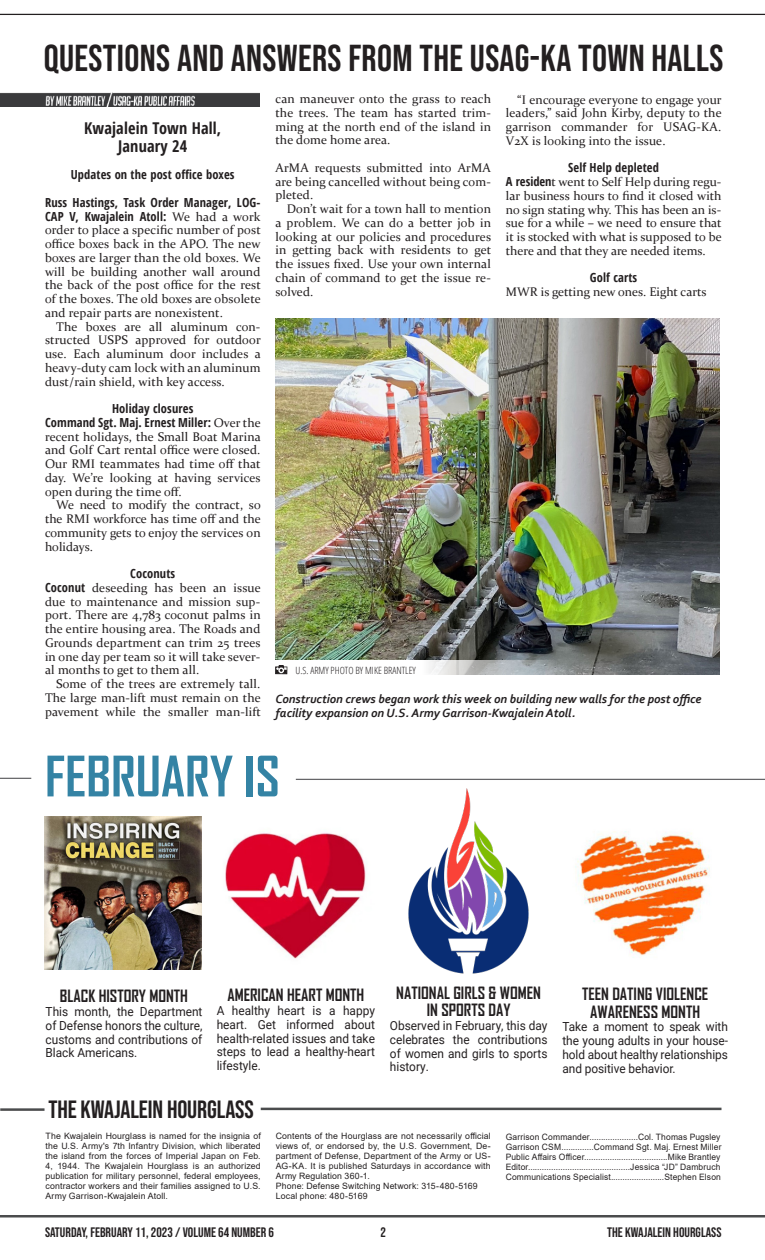
<style>
.page{position:relative;width:765px;height:1260px;background:#fff}
.page>*{position:absolute;margin:0;border:0;box-sizing:border-box;transform-origin:0 0}
.t1{font:700 53.38px "Agency FB";color:#3483a4}
.t2{font:37.5px "Bebas Neue";letter-spacing:.01em;color:#231f20}
.t3{font:25px "Bebas Neue";letter-spacing:-.005em;color:#231f20}
.t4{font:700 16.25px/17.5px "Agency FB";color:#231f20;text-align:center}
.t5{font:700 condensed 16.25px "Open Sans";letter-spacing:.01em;color:#231f20}
.t6{font:13.75px "Bebas Neue";color:#231f20}
.Body_Text{font:12.5px/13.8px "Constantia";letter-spacing:.01em;color:#231f20;text-align:justify}
.t7{font:12.5px/13.8px "Roboto";color:#231f20;text-align:justify;scale:.95 1}
.t8{font:italic 700 12.5px/13.8px "Corbel";color:#231f20}
.t9{font:700 condensed 12.5px "Open Sans";letter-spacing:.01em;color:#231f20}
.t10{font:300 condensed 10px "Open Sans";color:#231f20}
.t11{font:8.75px/10px "Arial";letter-spacing:.015em;color:#231f20;text-align:justify}
.s1{font-family:"Open Sans";font-weight:700;font-stretch:condensed}
</style>
<div class="page">
<img style="left:275px;top:319px;width:445px;height:356px">
<hr style="left:0;top:1215px;width:765px;height:3px;background:#4b4c4d">
<img style="left:45px;top:817px;width:157px;height:153px">
<img style="left:225px;top:832px;width:141px;height:127px">
<img style="left:575px;top:831px;width:135px;height:125px">
<img style="left:409px;top:789px;width:120px;height:184px">
<hr style="left:0;top:778px;width:31px;height:1px;background:#656568">
<hr style="left:296px;top:779px;width:469px;height:1px;background:#656568">
<hr style="left:0;top:1108px;width:45px;height:3px;background:#4b4c4d">
<hr style="left:261px;top:1108px;width:461px;height:2px;background:#4b4c4d">
<img style="left:0;top:92px;width:260px;height:15px">
<svg style="left:275px;top:660px;width:282px;height:15px"></svg>
<div style="left:275px;top:667px;width:12px;height:7px;border:1px solid #231f20"></div>
<svg style="left:276px;top:665px;width:11px;height:8px"></svg>
<hr style="left:0;top:14px;width:765px;height:1px;background:#231f20">
<p class="t2" style="left:44px;top:37px;width:681px">QUESTIONS AND ANSWERS FROM THE USAG-KA TOWN HALLS</p>
<p class="t5" style="left:84px;top:117px;width:139px">Kwajalein Town Hall,</p>
<p class="t5" style="left:118px;top:135px;width:71px">January 24</p>
<p class="t9" style="left:71px;top:166px;width:165px">Updates on the post office boxes</p>
<p class="Body_Text" style="left:45px;top:195px;width:217px"><span class="s1">Russ Hastings, Task Order Manager, LOG-CAP V, Kwajalein Atoll:</span> We had a work order to place a specific number of post office boxes back in the APO. The new boxes are larger than the old boxes. We will be building another wall around the back of the post office for the rest of the boxes. The old boxes are obsolete and repair parts are nonexistent.</p>
<p class="Body_Text" style="left:45px;top:319px;width:217px;text-indent:11px">The boxes are all aluminum con&shy;structed USPS approved for outdoor use. Each aluminum door includes a heavy-duty cam lock with an aluminum dust/rain shield, with key access.</p>
<p class="t9" style="left:112px;top:400px;width:83px">Holiday closures</p>
<p class="Body_Text" style="left:45px;top:415px;width:217px"><span class="s1">Command Sgt. Maj. Ernest Miller:</span> Over the recent holidays, the Small Boat Marina and Golf Cart rental office were closed.<br>Our RMI teammates had time off that day. We’re looking at having services open during the time off.</p>
<p class="Body_Text" style="left:45px;top:498px;width:217px;text-indent:11px">We need to modify the contract, so the RMI workforce has time off and the community gets to enjoy the services on holidays.</p>
<p class="t9" style="left:130px;top:565px;width:47px">Coconuts</p>
<p class="Body_Text" style="left:45px;top:580px;width:217px"><span class="s1">Coconut</span> deseeding has been an issue due to maintenance and mission sup&shy;port. There are 4,783 coconut palms in the entire housing area. The Roads and Grounds department can trim 25 trees in one day per team so it will take sever&shy;al months to get to them all.</p>
<p class="Body_Text" style="left:45px;top:676px;width:217px;text-indent:11px">Some of the trees are extremely tall.<br>The large man-lift must remain on the pavement while the smaller man-lift</p>
<p class="Body_Text" style="left:275px;top:91px;width:217px">can maneuver onto the grass to reach the trees. The team has started trim&shy;ming at the north end of the island in the dome home area.</p>
<p class="Body_Text" style="left:275px;top:160px;width:217px">ArMA requests submitted into ArMA are being cancelled without being com&shy;pleted.</p>
<p class="Body_Text" style="left:275px;top:201px;width:217px;text-indent:11px">Don’t wait for a town hall to mention a problem. We can do a better job in looking at our policies and procedures in getting back with residents to get the issues fixed. Use your own internal chain of command to get the issue re&shy;solved.</p>
<p class="Body_Text" style="left:506px;top:92px;width:217px;text-indent:11px">“I encourage everyone to engage your leaders,” said John Kirby, deputy to the garrison commander for USAG-KA.<br>V2X is looking into the issue.</p>
<p class="t9" style="left:568px;top:159px;width:92px">Self Help depleted</p>
<p class="Body_Text" style="left:506px;top:174px;width:217px"><span class="s1">A residen</span>t went to Self Help during regu&shy;lar business hours to find it closed with no sign stating why. This has been an is&shy;sue for a while – we need to ensure that it is stocked with what is supposed to be there and that they are needed items.</p>
<p class="t9" style="left:590px;top:269px;width:49px">Golf carts</p>
<p class="Body_Text" style="left:506px;top:284px;width:202px">MWR is getting new ones. Eight carts</p>
<p class="t10" style="left:295px;top:663px;width:122px">U.S. ARMY PHOTO BY MIKE BRANTLEY</p>
<p class="t8" style="left:275px;top:692px;width:428px">Construction crews began work this week on building new walls for the post office facility expansion on U.S. Army Garrison-Kwajalein Atoll.</p>
<p class="t1" style="left:45px;top:743px;width:236px">FEBRUARY IS</p>
<p class="t4" style="left:60px;top:987px;width:130px">BLACK HISTORY MONTH</p>
<p class="t7" style="left:46px;top:1004px;width:167px">This month, the Department of Defense honors the culture, customs and contributions of Black Americans.</p>
<p class="t4" style="left:227px;top:986px;width:138px">AMERICAN HEART MONTH</p>
<p class="t7" style="left:217px;top:1003px;width:168px">A healthy heart is a happy heart. Get informed about health-related issues and take steps to lead a healthy-heart lifestyle.</p>
<p class="t3" style="left:48px;top:1095px;width:207px">THE KWAJALEIN HOURGLASS</p>
<p class="t4" style="left:396px;top:984px;width:146px">NATIONAL GIRLS &amp; WOMEN<br>IN SPORTS DAY</p>
<p class="t7" style="left:390px;top:1018px;width:167px">Observed in February, this day celebrates the contributions of women and girls to sports history.</p>
<p class="t4" style="left:582px;top:985px;width:128px">TEEN DATING VIOLENCE<br>AWARENESS MONTH</p>
<p class="t7" style="left:562px;top:1020px;width:176px">Take a moment to speak with the young adults in your house&shy;hold about healthy relationships and positive behavior.</p>
<p class="t11" style="left:276px;top:1131px;width:216px">Contents of the Hourglass are not necessarily official views of, or endorsed by, the U.S. Government, De&shy;partment of Defense, Department of the Army or US-AG-KA. It is published Saturdays in accordance with Army Regulation 360-1.</p>
<p class="t11" style="left:276px;top:1181px;width:204px">Phone: Defense Switching Network: 315-480-5169</p>
<p class="t11" style="left:276px;top:1191px;width:93px">Local phone: 480-5169</p>
<p class="t11" style="left:45px;top:1131px;width:217px">The Kwajalein Hourglass is named for the insignia of the U.S. Army's 7th Infantry Division, which liberated the island from the forces of Imperial Japan on Feb.<br>4, 1944. The Kwajalein Hourglass is an authorized publication for military personnel, federal employees, contractor workers and their families assigned to U.S.<br>Army Garrison-Kwajalein Atoll.</p>
<p class="t11" style="left:506px;top:1132px;width:217px;text-align:left">Garrison Commander.....................Col. Thomas Pugsley Garrison CSM..............Command Sgt. Maj. Ernest Miller Public Affairs Officer....................................Mike Brantley Editor............................................Jessica “JD” Dambruch Communications Specialist.......................Stephen Elson</p>
<p class="t6" style="left:45px;top:1225px;width:231px">SATURDAY, FEBRUARY 11, 2023 / VOLUME 64 NUMBER 6</p>
<p class="t6" style="left:380px;top:1224px;width:7px">2</p>
<p class="t6" style="left:607px;top:1225px;width:116px">THE KWAJALEIN HOURGLASS</p>
</div>
